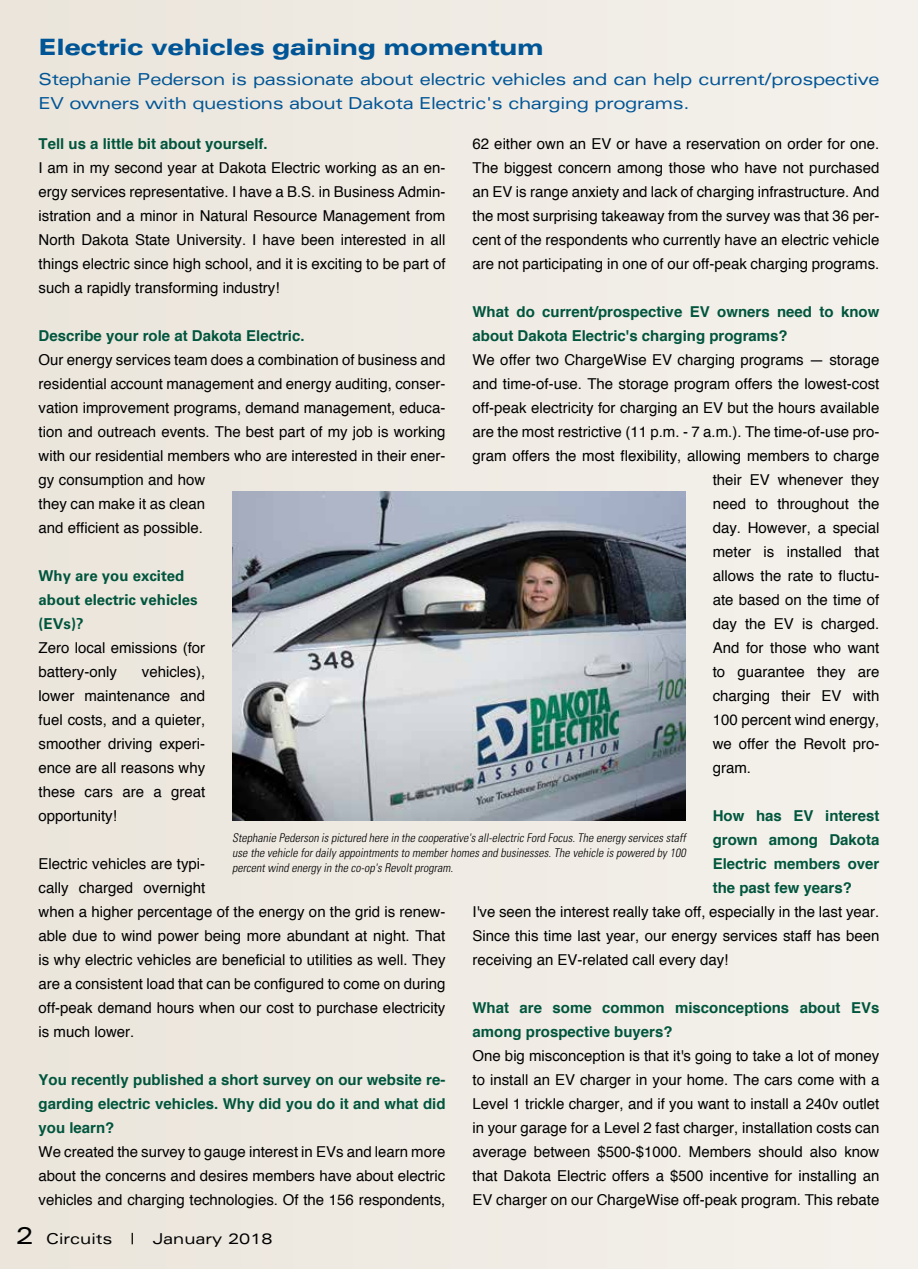
<style>
.page{position:relative;width:918px;height:1269px;background:#efebe3}
.page>*{position:absolute;margin:0;border:0;box-sizing:border-box;transform-origin:0 0}
.t1{font:900 expanded 22.5px "Univers LT Std";letter-spacing:-.02em;color:#005596}
.t2{font:expanded 16.5px/24px "Univers LT Std";letter-spacing:-.02em;color:#005596}
.t3{font:15px/24px "Helvetica";color:#000;text-align:justify}
.t4{font:700 15px/24px "Helvetica";color:#00553d;text-align:justify}
.t5{font:700 15px/24px "Univers LT Std";color:#00553d}
.t6{font:expanded 15px "Univers LT Std";color:#000}
.t7{font:italic 300 condensed 12px/15px "Univers LT Std";color:#000;text-align:justify}
.s1{font-size:24px}
</style>
<div class="page">
<img style="left:232px;top:491px;width:454px;height:330px">
<h1 class="t1" style="left:39px;top:34px;width:507px">Electric vehicles gaining momentum</h1>
<p class="t2" style="left:39px;top:67px;width:842px">Stephanie Pederson is passionate about electric vehicles and can help current/prospective<br>EV owners with questions about Dakota Electric's charging programs.</p>
<p class="t4" style="left:39px;top:132px;width:231px">Tell us a little bit about yourself.</p>
<p class="t3" style="left:39px;top:156px;width:408px">I am in my second year at Dakota Electric working as an en&shy;ergy services representative. I have a B.S. in Business Admin&shy;istration and a minor in Natural Resource Management from North Dakota State University. I have been interested in all things electric since high school, and it is exciting to be part of such a rapidly transforming industry!</p>
<p class="t4" style="left:39px;top:324px;width:267px">Describe your role at Dakota Electric.</p>
<p class="t3" style="left:39px;top:348px;width:408px;text-align:left">Our energy services team does a combination of business and residential account management and energy auditing, conser&shy;vation improvement programs, demand management, educa&shy;tion and outreach events. The best part of my job is working with our residential members who are interested in their ener&shy;gy consumption and how<br>they can make it as clean<br>and efficient as possible.</p>
<p class="t5" style="left:39px;top:564px;width:161px">Why are you excited about electric vehicles (EVs)?</p>
<p class="t3" style="left:39px;top:636px;width:168px">Zero local emissions (for battery-only</p>
<p class="t3" style="left:473px;top:132px;width:408px">62 either own an EV or have a reservation on order for one.<br>The biggest concern among those who have not purchased an EV is range anxiety and lack of charging infrastructure. And the most surprising takeaway from the survey was that 36 per&shy;cent of the respondents who currently have an electric vehicle are not participating in one of our off-peak charging programs.</p>
<p class="t4" style="left:473px;top:300px;width:408px">What do current/prospective EV owners need to know about Dakota Electric's charging programs?</p>
<p class="t3" style="left:473px;top:348px;width:408px">We offer two ChargeWise EV charging programs — storage</p>
<p class="t3" style="left:473px;top:372px;width:408px">and time-of-use. The storage program offers the lowest-cost</p>
<p class="t3" style="left:473px;top:396px;width:408px">off-peak electricity for charging an EV but the hours available</p>
<p class="t3" style="left:473px;top:420px;width:408px">are the most restrictive (11 p.m. - 7 a.m.). The time-of-use pro-</p>
<p class="t3" style="left:473px;top:444px;width:408px">gram offers the most flexibility, allowing members to charge</p>
<p class="t3" style="left:713px;top:468px;width:168px">their EV whenever they</p>
<p class="t3" style="left:713px;top:492px;width:168px">need to throughout the</p>
<p class="t3" style="left:713px;top:516px;width:168px">day. However, a special</p>
<p class="t3" style="left:713px;top:540px;width:168px">meter is installed that</p>
<p class="t3" style="left:713px;top:564px;width:168px">allows the rate to fluctu-</p>
<p class="t3" style="left:713px;top:588px;width:168px">ate based on the time of</p>
<p class="t3" style="left:713px;top:612px;width:168px">day the EV is charged.</p>
<p class="t3" style="left:713px;top:636px;width:168px">And for those who want</p>
<p class="t3" style="left:713px;top:660px;width:168px">to guarantee they are</p>
<p class="t3" style="left:713px;top:684px;width:168px">charging their EV with</p>
<p class="t3" style="left:713px;top:708px;width:168px">100 percent wind energy,</p>
<p class="t3" style="left:713px;top:732px;width:168px">we offer the Revolt pro-</p>
<p class="t3" style="left:713px;top:756px;width:40px">gram.</p>
<p class="t4" style="left:713px;top:804px;width:168px">How has EV interest grown among Dakota Electric members over the past few years?</p>
<p class="t3" style="left:473px;top:900px;width:408px">I've seen the interest really take off, especially in the last year.<br>Since this time last year, our energy services staff has been receiving an EV-related call every day!</p>
<p class="t4" style="left:473px;top:996px;width:408px">What are some common misconceptions about EVs among prospective buyers?</p>
<p class="t3" style="left:473px;top:1044px;width:408px">One big misconception is that it's going to take a lot of money to install an EV charger in your home. The cars come with a Level 1 trickle charger, and if you want to install a 240v outlet in your garage for a Level 2 fast charger, installation costs can average between $500-$1000. Members should also know that Dakota Electric offers a $500 incentive for installing an EV charger on our ChargeWise off-peak program. This rebate</p>
<p class="t3" style="left:39px;top:660px;width:168px;text-indent:103px">vehicles), lower maintenance and fuel costs, and a quieter, smoother driving experi&shy;ence are all reasons why these cars are a great opportunity!</p>
<p class="t3" style="left:39px;top:852px;width:408px;text-align:left">Electric vehicles are typi-<br>cally charged overnight<br>when a higher percentage of the energy on the grid is renew&shy;able due to wind power being more abundant at night. That is why electric vehicles are beneficial to utilities as well. They are a consistent load that can be configured to come on during off-peak demand hours when our cost to purchase electricity is much lower.</p>
<p class="t4" style="left:39px;top:1068px;width:408px">You recently published a short survey on our website re&shy;garding electric vehicles. Why did you do it and what did you learn?</p>
<p class="t3" style="left:39px;top:1140px;width:408px">We created the survey to gauge interest in EVs and learn more about the concerns and desires members have about electric vehicles and charging technologies. Of the 156 respondents,</p>
<p class="t7" style="left:232px;top:830px;width:458px">Stephanie Pederson ispictured here in the cooperative'sall-electricFord Focus.The energyservicesstaff use the vehicle fordailyappointmentsto memberhomesand businesses.The vehicle ispowered by100 percentwind energyin the co-op'sRevoltprogram.</p>
<p class="t6" style="left:16px;top:1230px;width:258px"><span class="s1">2</span> Circuits | January 2018</p>
</div>
